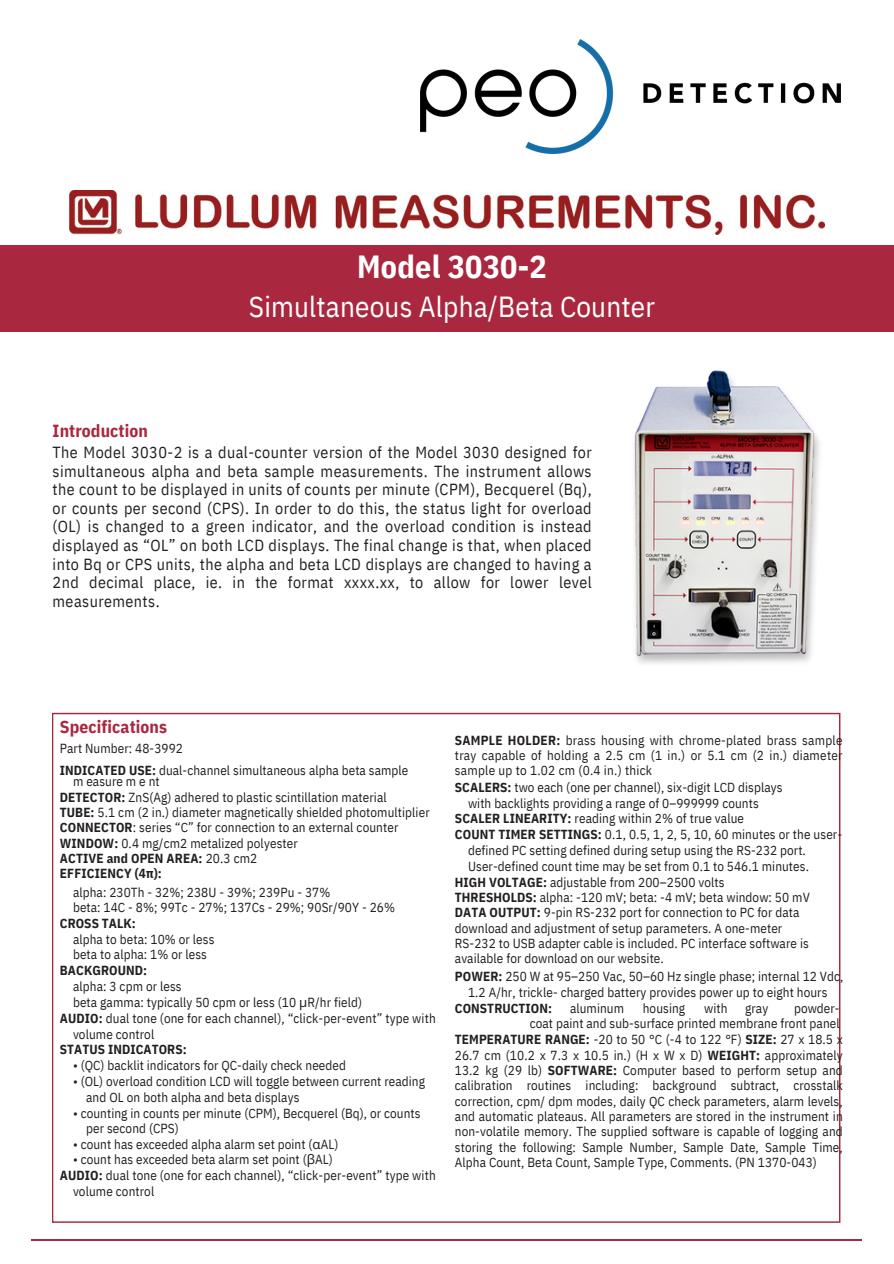
<style>
.page{position:relative;width:894px;height:1264px;background:#fff}
.page>*{position:absolute;margin:0;border:0;box-sizing:border-box;transform-origin:0 0}
.t1{font:700 31.95px "IBM Plex Sans Cond";letter-spacing:.005em;color:#fff}
.t2{font:28.95px "IBM Plex Sans Cond";letter-spacing:.005em;color:#fff}
.t3{font:700 17.55px "IBM Plex Sans Cond";letter-spacing:.005em;color:#aa283f}
.t4{font:16.05px/18.6px "IBM Plex Sans Cond";letter-spacing:.025em;color:#231f20;text-align:justify}
.t5{font:13.2px/15.3px "IBM Plex Sans Cond";letter-spacing:.005em;color:#231f20}
.t6{font:700 13.2px "IBM Plex Sans Cond";letter-spacing:.01em;color:#231f20}
.s1{font-weight:700}
.s2{font-weight:400}
.s3{font-family:"Noto Sans"}
</style>
<div class="page">
<div style="left:0;top:245px;width:893px;height:86px;background:#aa283f"></div>
<hr style="left:32px;top:1239px;width:830px;height:1px;background:#aa283f">
<img style="left:69px;top:190px;width:755px;height:44px">
<svg style="left:52px;top:712px;width:788px;height:510px"></svg>
<img style="left:634px;top:370px;width:186px;height:294px">
<img style="left:420px;top:40px;width:420px;height:113px">
<h2 class="t1" style="left:357px;top:245px;width:191px">Model 3030-2</h2>
<h2 class="t2" style="left:249px;top:288px;width:407px">Simultaneous Alpha/Beta Counter</h2>
<p class="t3" style="left:53px;top:419px;width:97px">Introduction</p>
<p class="t4" style="left:53px;top:442px;width:540px">The Model 3030-2 is a dual-counter version of the Model 3030 designed for simultaneous alpha and beta sample measurements. The instrument allows the count to be displayed in units of counts per minute (CPM), Becquerel (Bq), or counts per second (CPS). In order to do this, the status light for overload (OL) is changed to a green indicator, and the overload condition is instead displayed as “OL” on both LCD displays. The final change is that, when placed into Bq or CPS units, the alpha and beta LCD displays are changed to having a 2nd decimal place, ie. in the format xxxx.xx, to allow for lower level measurements.</p>
<p class="t3" style="left:60px;top:714px;width:109px">Specifications</p>
<p class="t5" style="left:60px;top:737px;width:350px;line-height:21.9px">Part Number: 48-3992<br><span class="s1">INDICATED USE:</span> dual-channel simultaneous alpha beta sample</p>
<p class="t5" style="left:73px;top:773px;width:88px">m easure m e nt</p>
<p class="t5" style="left:60px;top:789px;width:328px"><span class="s1">DETECTOR:</span> ZnS(Ag) adhered to plastic scintillation material</p>
<p class="t5" style="left:60px;top:804px;width:371px"><span class="s1">TUBE:</span> 5.1 cm (2 in.) diameter magnetically shielded photomultiplier</p>
<p class="t5" style="left:60px;top:819px;width:340px"><span class="s1">CONNECTOR</span>: series “C” for connection to an external counter</p>
<p class="t5" style="left:60px;top:835px;width:239px"><span class="s1">WINDOW:</span> 0.4 mg/cm2 metalized polyester</p>
<p class="t6" style="left:60px;top:849px;width:199px">ACTIVE and OPEN AREA: <span class="s2">20.3 cm2</span></p>
<p class="t6" style="left:60px;top:864px;width:103px">EFFICIENCY (4π):</p>
<p class="t5" style="left:73px;top:884px;width:259px">alpha: 230Th - 32%; 238U - 39%; 239Pu - 37%</p>
<p class="t5" style="left:73px;top:899px;width:323px">beta: 14C - 8%; 99Tc - 27%; 137Cs - 29%; 90Sr/90Y - 26%</p>
<h3 class="t6" style="left:60px;top:914px;width:77px">CROSS TALK:</h3>
<p class="t5" style="left:73px;top:931px;width:143px">alpha to beta: 10% or less</p>
<p class="t5" style="left:73px;top:946px;width:135px">beta to alpha: 1% or less</p>
<h3 class="t6" style="left:60px;top:961px;width:89px">BACKGROUND:</h3>
<p class="t5" style="left:73px;top:978px;width:110px">alpha: 3 cpm or less</p>
<p class="t5" style="left:73px;top:994px;width:290px">beta gamma: typically 50 cpm or less (10 <span class="s3">μ</span>R/hr field)</p>
<p class="t5" style="left:60px;top:1009px;width:377px"><span class="s1">AUDIO:</span> dual tone (one for each channel), “click-per-event” type with</p>
<p class="t5" style="left:73px;top:1026px;width:83px">volume control</p>
<h3 class="t6" style="left:60px;top:1040px;width:128px">STATUS INDICATORS:</h3>
<p class="t5" style="left:73px;top:1057px;width:274px">• (QC) backlit indicators for QC-daily check needed</p>
<p class="t5" style="left:73px;top:1072px;width:353px">• (OL) overload condition LCD will toggle between current reading</p>
<p class="t5" style="left:86px;top:1089px;width:215px">and OL on both alpha and beta displays</p>
<p class="t5" style="left:73px;top:1104px;width:349px">• counting in counts per minute (CPM), Becquerel (Bq), or counts</p>
<p class="t5" style="left:86px;top:1120px;width:94px">per second (CPS)</p>
<p class="t5" style="left:73px;top:1136px;width:267px">• count has exceeded alpha alarm set point (<span class="s3">α</span>AL)</p>
<p class="t5" style="left:73px;top:1151px;width:261px">• count has exceeded beta alarm set point (<span class="s3">β</span>AL)</p>
<p class="t5" style="left:60px;top:1167px;width:377px"><span class="s1">AUDIO:</span> dual tone (one for each channel), “click-per-event” type with</p>
<p class="t5" style="left:73px;top:1183px;width:83px">volume control</p>
<p class="t5" style="left:455px;top:732px;width:389px;text-align:justify"><span class="s1">SAMPLE HOLDER:</span> brass housing with chrome-plated brass sample tray capable of holding a 2.5 cm (1 in.) or 5.1 cm (2 in.) diameter sample up to 1.02 cm (0.4 in.) thick</p>
<p class="t5" style="left:455px;top:779px;width:329px"><span class="s1">SCALERS:</span> two each (one per channel), six-digit LCD displays</p>
<p class="t5" style="left:468px;top:795px;width:292px">with backlights providing a range of 0–999999 counts</p>
<h3 class="t5" style="left:455px;top:810px;width:388px"><span class="s1">SCALER LINEARITY:</span> reading within 2% of true value<br><span class="s1">COUNT TIMER SETTINGS:</span> 0.1, 0.5, 1, 2, 5, 10, 60 minutes or the user-</h3>
<p class="t5" style="left:468px;top:842px;width:342px">defined PC setting defined during setup using the RS-232 port.<br>User-defined count time may be set from 0.1 to 546.1 minutes.</p>
<p class="t5" style="left:455px;top:874px;width:356px"><span class="s1">HIGH VOLTAGE:</span> adjustable from 200–2500 volts<br><span class="s1">THRESHOLDS:</span> alpha: -120 mV; beta: -4 mV; beta window: 50 mV <span class="s1">DATA OUTPUT:</span> 9-pin RS-232 port for connection to PC for data download and adjustment of setup parameters. A one-meter RS-232 to USB adapter cable is included. PC interface software is available for download on our website.</p>
<p class="t5" style="left:455px;top:968px;width:390px"><span class="s1">POWER:</span> 250 W at 95–250 Vac, 50–60 Hz single phase; internal 12 Vdc,</p>
<p class="t5" style="left:468px;top:984px;width:361px">1.2 A/hr, trickle- charged battery provides power up to eight hours</p>
<p class="t6" style="left:455px;top:999px;width:99px">CONSTRUCTION:</p>
<p class="t5" style="left:570px;top:1000px;width:56px">aluminum</p>
<p class="t5" style="left:642px;top:1000px;width:44px">housing</p>
<p class="t5" style="left:704px;top:1000px;width:25px">with</p>
<p class="t5" style="left:745px;top:1000px;width:25px">gray</p>
<p class="t5" style="left:529px;top:1000px;width:311px;text-align:right">powder-<br>coat paint and sub-surface printed membrane front panel</p>
<p class="t5" style="left:455px;top:1031px;width:389px;text-align:justify"><span class="s1">TEMPERATURE RANGE:</span> -20 to 50 °C (-4 to 122 °F) <span class="s1">SIZE:</span> 27 x 18.5 x 26.7 cm (10.2 x 7.3 x 10.5 in.) (H x W x D) <span class="s1">WEIGHT:</span> approximately 13.2 kg (29 lb) <span class="s1">SOFTWARE:</span> Computer based to perform setup and calibration routines including: background subtract, crosstalk correction, cpm/ dpm modes, daily QC check parameters, alarm levels, and automatic plateaus. All parameters are stored in the instrument in non-volatile memory. The supplied software is capable of logging and storing the following: Sample Number, Sample Date, Sample Time, Alpha Count, Beta Count, Sample Type, Comments. (PN 1370-043)</p>
</div>
